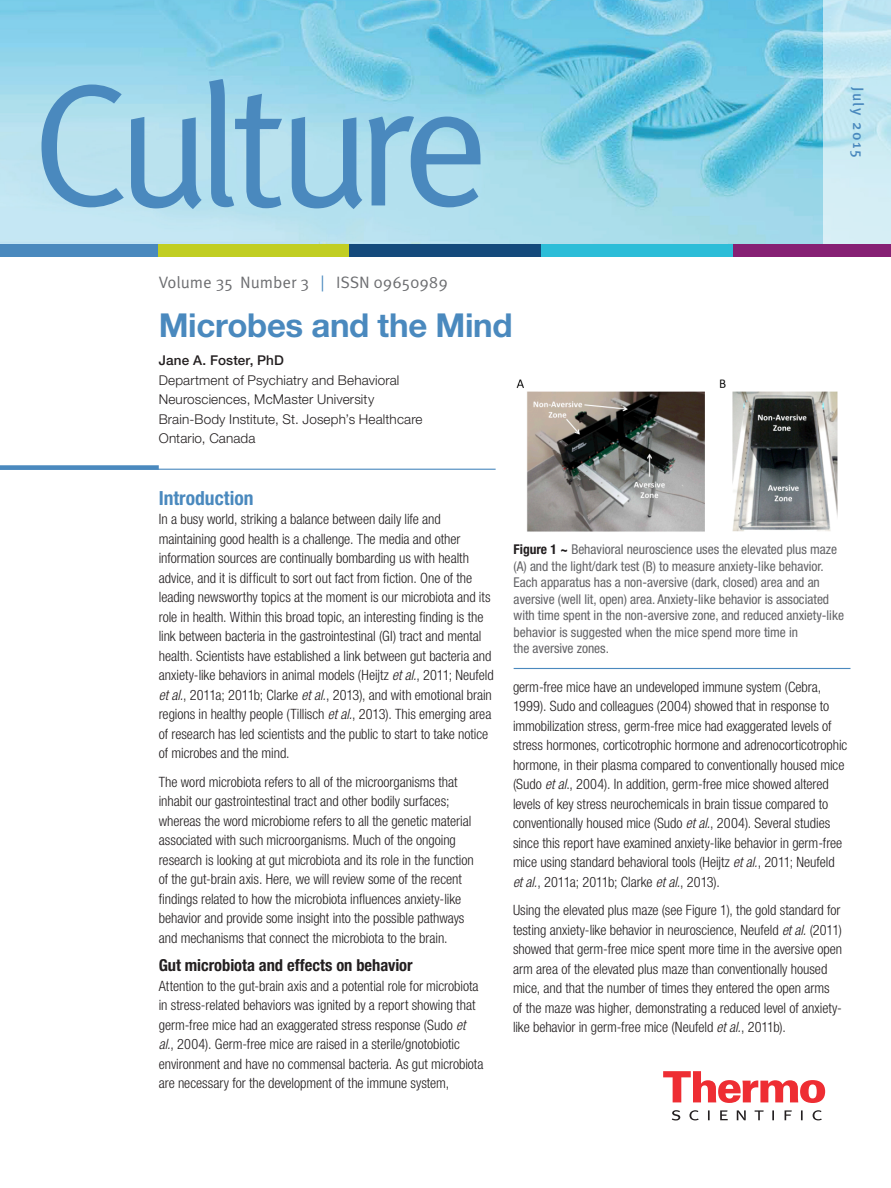
<style>
.page{position:relative;width:891px;height:1188px;background:#fff}
.page>*{position:absolute;margin:0;border:0;box-sizing:border-box;transform-origin:0 0}
.t1{font:174px "Meta Pro Norm";letter-spacing:-.075em;color:#4a89be}
.t2{font:700 33px "Helvetica Neue LT Std";letter-spacing:-.01em;color:#4a89be}
.t3{font:700 condensed 19.5px "Helvetica Neue LT Std";color:#4a89be}
.t4{font:700 condensed 16.5px "Helvetica Neue LT Std";color:#231f20}
.t5{font:16.5px "Meta Pro Norm";color:#6c6d70}
.t6{font:500 15px "Meta Pro";letter-spacing:.1em;color:#4a89be}
.t7{font:300 condensed 14.25px/19.5px "Helvetica Neue LT Std";letter-spacing:-.005em;color:#231f20}
.t8{font:condensed 13.5px/16.5px "Helvetica Neue LT Std";color:#636366}
.t9{font:300 13.5px/19.5px "Helvetica Neue LT Std";letter-spacing:.01em;color:#231f20}
.t10{font:500 13.5px "Helvetica Neue LT Std";letter-spacing:.01em;color:#231f20}
.s1{color:#4a89be}
.s2{font-style:italic}
.s3{font-weight:700;color:#231f20}
</style>
<div class="page">
<img style="left:0;top:0;width:824px;height:244px">
<img style="left:516px;top:379px;width:322px;height:153px">
<div style="left:0;top:465px;width:159px;height:5px;background:#4a89be"></div>
<hr style="left:0;top:469px;width:496px;height:1px;background:#4a89be">
<hr style="left:514px;top:668px;width:336px;height:1px;background:#4a89be">
<svg style="left:824px;top:0;width:67px;height:244px;background:#c7e9f3"></svg>
<div style="left:0;top:244px;width:159px;height:12px;background:#4a89be"></div>
<div style="left:732px;top:244px;width:159px;height:12px;background:#862074"></div>
<div style="left:159px;top:244px;width:191px;height:12px;background:#c1ce23"></div>
<div style="left:350px;top:244px;width:191px;height:12px;background:#144a7c"></div>
<div style="left:541px;top:244px;width:191px;height:12px;background:#2cbdd8"></div>
<svg style="left:663px;top:1071px;width:162px;height:32px"></svg>
<svg style="left:672px;top:1110px;width:150px;height:10px"></svg>
<h1 class="t1" style="left:30px;top:14px;width:461px">Culture</h1>
<p class="t6" style="left:870px;top:87px;width:72px;rotate:90deg">July 2015</p>
<p class="t5" style="left:159px;top:270px;width:291px">Volume 35 Number 3 <span class="s1">|</span> ISSN 09650989</p>
<h2 class="t2" style="left:159px;top:305px;width:355px">Microbes and the Mind</h2>
<p class="t10" style="left:159px;top:352px;width:127px">Jane A. Foster, PhD</p>
<p class="t9" style="left:159px;top:370px;width:265px">Department of Psychiatry and Behavioral Neurosciences, McMaster University Brain-Body Institute, St. Joseph’s Healthcare Ontario, Canada</p>
<h3 class="t3" style="left:159px;top:486px;width:96px">Introduction</h3>
<p class="t7" style="left:159px;top:509px;width:336px">In a busy world, striking a balance between daily life and maintaining good health is a challenge. The media and other information sources are continually bombarding us with health advice, and it is difficult to sort out fact from fiction. One of the leading newsworthy topics at the moment is our microbiota and its role in health. Within this broad topic, an interesting finding is the link between bacteria in the gastrointestinal (GI) tract and mental health. Scientists have established a link between gut bacteria and anxiety-like behaviors in animal models (Heijtz <span class="s2">et al.</span>, 2011; Neufeld <span class="s2">et al.</span>, 2011a; 2011b; Clarke <span class="s2">et al.</span>, 2013), and with emotional brain regions in healthy people (Tillisch <span class="s2">et al.</span>, 2013). This emerging area of research has led scientists and the public to start to take notice of microbes and the mind.</p>
<p class="t7" style="left:159px;top:772px;width:317px">The word microbiota refers to all of the microorganisms that inhabit our gastrointestinal tract and other bodily surfaces; whereas the word microbiome refers to all the genetic material associated with such microorganisms. Much of the ongoing research is looking at gut microbiota and its role in the function of the gut-brain axis. Here, we will review some of the recent findings related to how the microbiota influences anxiety-like behavior and provide some insight into the possible pathways and mechanisms that connect the microbiota to the brain.</p>
<p class="t4" style="left:159px;top:955px;width:255px">Gut microbiota and effects on behavior</p>
<p class="t7" style="left:159px;top:976px;width:326px">Attention to the gut-brain axis and a potential role for microbiota in stress-related behaviors was ignited by a report showing that germ-free mice had an exaggerated stress response (Sudo <span class="s2">et al.</span>, 2004). Germ-free mice are raised in a sterile/gnotobiotic environment and have no commensal bacteria. As gut microbiota are necessary for the development of the immune system,</p>
<p class="t8" style="left:514px;top:541px;width:332px"><span class="s3">Figure 1 ~</span> Behavioral neuroscience uses the elevated plus maze (A) and the light/dark test (B) to measure anxiety-like behavior.<br>Each apparatus has a non-aversive (dark, closed) area and an aversive (well lit, open) area. Anxiety-like behavior is associated with time spent in the non-aversive zone, and reduced anxiety-like behavior is suggested when the mice spend more time in<br>the aversive zones.</p>
<p class="t7" style="left:513px;top:677px;width:336px">germ-free mice have an undeveloped immune system (Cebra, 1999). Sudo and colleagues (2004) showed that in response to immobilization stress, germ-free mice had exaggerated levels of stress hormones, corticotrophic hormone and adrenocorticotrophic hormone, in their plasma compared to conventionally housed mice (Sudo <span class="s2">et al</span>., 2004). In addition, germ-free mice showed altered levels of key stress neurochemicals in brain tissue compared to conventionally housed mice (Sudo <span class="s2">et al.</span>, 2004). Several studies since this report have examined anxiety-like behavior in germ-free mice using standard behavioral tools (Heijtz <span class="s2">et al.</span>, 2011; Neufeld <span class="s2">et al.</span>, 2011a; 2011b; Clarke <span class="s2">et al.</span>, 2013).</p>
<p class="t7" style="left:513px;top:900px;width:331px">Using the elevated plus maze (see Figure 1), the gold standard for testing anxiety-like behavior in neuroscience, Neufeld <span class="s2">et al.</span> (2011) showed that germ-free mice spent more time in the aversive open arm area of the elevated plus maze than conventionally housed mice, and that the number of times they entered the open arms of the maze was higher, demonstrating a reduced level of anxiety&shy;like behavior in germ-free mice (Neufeld <span class="s2">et al.</span>, 2011b).</p>
</div>
